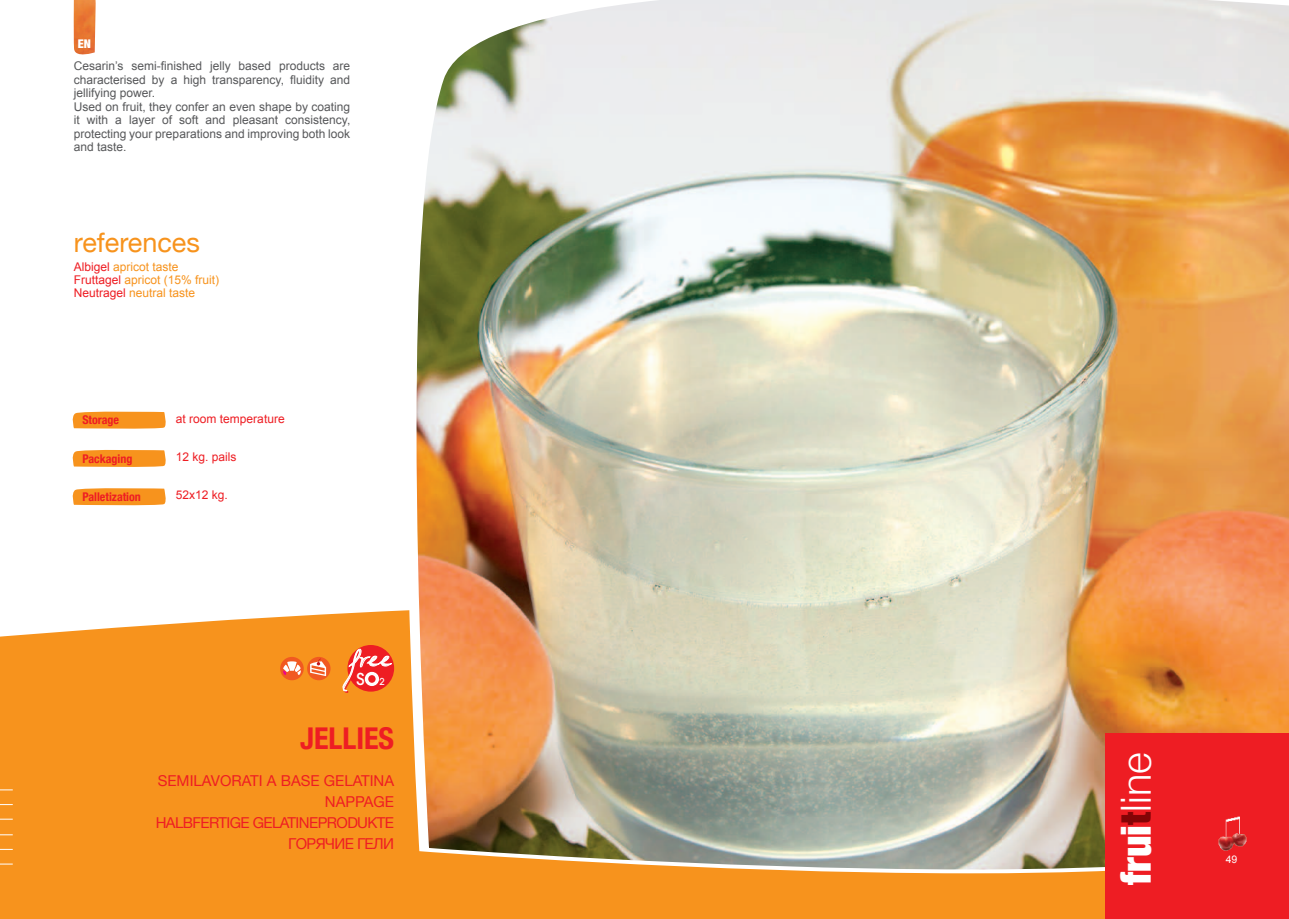
<style>
.page{position:relative;width:1289px;height:919px;background:#fff}
.page>*{position:absolute;margin:0;border:0;box-sizing:border-box;transform-origin:0 0}
.t1{font:900 condensed 41.55px "Helvetica Neue";color:#fff}
.t2{font:34.5px "Dali";color:#fff}
.t3{font:700 condensed 30px "Helvetica Neue";color:#ee1d23}
.t4{font:27px "Helvetica Neue";color:#f7931d}
.t5{font:500 16.35px "Avant Garde LT";color:#fff}
.t6{font:15px/21px "Helvetica Neue";letter-spacing:-.04em;color:#ee1d23;text-align:right}
.t7{font:12px/13.5px "Arial";color:#57585a}
.t8{font:12px/12.8px "Arial";color:#f7931d}
.t9{font:12px "Arial";color:#ee1d23}
.t10{font:700 condensed 12px "Helvetica Neue";color:#ee1d23}
.t11{font:900 condensed 12px "Helvetica Neue";color:#fff}
.t12{font:10.5px "Arial";color:#fff}
.s1{color:#ee1d23}
.s2{font-size:9.45px}
.s3{color:#830406}
.s4{font-weight:300;font-stretch:normal}
</style>
<div class="page">
<img style="left:73px;top:0;width:23px;height:55px">
<svg style="left:72px;top:449px;width:94px;height:18px;background:#f79e34"></svg>
<svg style="left:72px;top:488px;width:94px;height:18px;background:#f79e34"></svg>
<svg style="left:72px;top:411px;width:94px;height:18px;background:#f79e34"></svg>
<div style="left:0;top:610px;width:1104px;height:308px;background:#f7931d"></div>
<svg style="left:0;top:818px;width:13px;height:1px"></svg>
<svg style="left:0;top:789px;width:13px;height:1px"></svg>
<svg style="left:0;top:804px;width:13px;height:1px"></svg>
<svg style="left:0;top:834px;width:13px;height:1px"></svg>
<svg style="left:0;top:849px;width:13px;height:1px"></svg>
<svg style="left:0;top:863px;width:13px;height:1px"></svg>
<img style="left:406px;top:0;width:882px;height:873px">
<div style="left:1104px;top:733px;width:184px;height:185px;background:#ee1d23"></div>
<div style="left:347px;top:645px;width:47px;height:46px;background:#ee1d23;border-radius:50%"></div>
<svg style="left:343px;top:648px;width:54px;height:44px"></svg>
<img style="left:1218px;top:816px;width:29px;height:35px">
<div style="left:280px;top:656px;width:24px;height:24px;background:linear-gradient(to bottom,#f15b21,#f15921);border-radius:50%"></div>
<img style="left:289px;top:656px;width:15px;height:24px">
<svg style="left:283px;top:661px;width:18px;height:14px"></svg>
<svg style="left:307px;top:656px;width:23px;height:24px"></svg>
<svg style="left:310px;top:658px;width:16px;height:18px"></svg>
<p class="t11" style="left:78px;top:36px;width:15px">EN</p>
<p class="t7" style="left:74px;top:59px;width:278px">Cesarin’s semi-finished jelly based products are characterised by a high transparency, fluidity and jellifying power.<br>Used on fruit, they confer an even shape by coating it with a layer of soft and pleasant consistency, protecting your preparations and improving both look and taste.</p>
<h3 class="t4" style="left:74px;top:226px;width:128px">references</h3>
<p class="t8" style="left:74px;top:261px;width:147px"><span class="s1">Albigel</span> apricot taste<br><span class="s1">Fruttagel</span> apricot (15% fruit)<br><span class="s1">Neutragel</span> neutral taste</p>
<p class="t10" style="left:82px;top:412px;width:38px">Storage</p>
<p class="t9" style="left:176px;top:410px;width:110px">at room temperature</p>
<p class="t10" style="left:82px;top:451px;width:51px">Packaging</p>
<p class="t9" style="left:176px;top:449px;width:62px">12 kg. pails</p>
<p class="t10" style="left:82px;top:489px;width:60px">Palletization</p>
<p class="t9" style="left:176px;top:487px;width:54px">52x12 kg.</p>
<h2 class="t2" style="left:348px;top:634px;width:45px">free</h2>
<h3 class="t5" style="left:356px;top:669px;width:30px">SO<span class="s2">2</span></h3>
<h3 class="t3" style="left:300px;top:719px;width:95px">JELLIES</h3>
<p class="t6" style="left:156px;top:770px;width:240px">SEMILAVORATI A BASE GELATINA<br>NAPPAGE<br>HALBFERTIGE GELATINEPRODUKTE<br>ГОРЯЧИЕ ГЕЛИ</p>
<h1 class="t1" style="left:1110px;top:884px;width:134px;rotate:-90deg">frui<span class="s3">t</span><span class="s4">line</span></h1>
<p class="t12" style="left:1225px;top:851px;width:13px">49</p>
</div>
